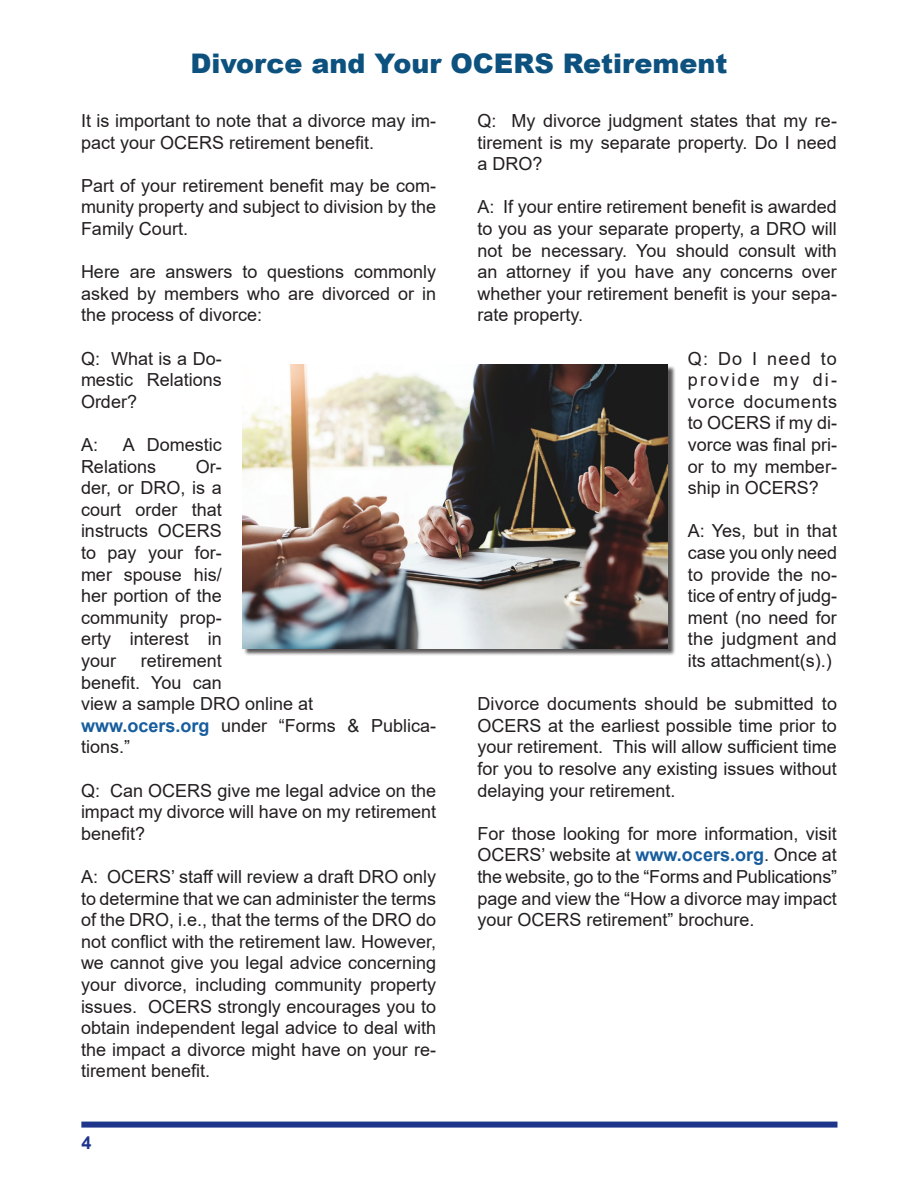
<style>
.page{position:relative;width:918px;height:1188px;background:#fff}
.page>*{position:absolute;margin:0;border:0;box-sizing:border-box;transform-origin:0 0}
.Heading1_18pt{font:900 27px "Arial";color:#0d527f}
.t1{font:18px/21.6px "Arial";color:#231f20;text-align:justify}
.t2{font:700 18px "Arial";color:#1e358b}
.s1{font-weight:700;color:#175d9e}
</style>
<div class="page">
<div style="left:81px;top:1122px;width:756px;height:6px;background:#1e358b"></div>
<div style="left:243px;top:366px;width:433px;height:291px;background:#231f20;opacity:.75"></div>
<img style="left:242px;top:364px;width:426px;height:284px">
<h1 class="Heading1_18pt" style="left:190px;top:43px;width:539px">Divorce and Your OCERS Retirement</h1>
<p class="t1" style="left:81px;top:110px;width:357px">It is important to note that a divorce may im&shy;pact your OCERS retirement benefit.</p>
<p class="t1" style="left:81px;top:175px;width:357px">Part of your retirement benefit may be com&shy;munity property and subject to division by the Family Court.</p>
<p class="t1" style="left:81px;top:261px;width:357px">Here are answers to questions commonly asked by members who are divorced or in the process of divorce:</p>
<p class="t1" style="left:81px;top:347px;width:142px">Q: What is a Do&shy;mestic Relations Order?</p>
<p class="t1" style="left:81px;top:434px;width:19px">A:</p>
<p class="t1" style="left:81px;top:434px;width:142px;text-indent:42px">A Domestic<br>Relations</p>
<p class="t1" style="left:81px;top:455px;width:142px;text-indent:115px">Or&shy;der, or DRO, is a court order that instructs OCERS to pay your for&shy;mer spouse his/ her portion of the community prop&shy;erty interest in your</p>
<p class="t1" style="left:81px;top:650px;width:234px;text-align:left;text-indent:60px">retirement<br>benefit. You can<br>view a sample DRO online at</p>
<p class="t1" style="left:81px;top:715px;width:357px"><span class="s1">www.ocers.org</span> under “Forms &amp; Publica&shy;tions.”</p>
<p class="t1" style="left:81px;top:779px;width:357px">Q: Can OCERS give me legal advice on the impact my divorce will have on my retirement benefit?</p>
<p class="t1" style="left:81px;top:866px;width:357px">A: OCERS’ staff will review a draft DRO only to determine that we can administer the terms of the DRO, i.e., that the terms of the DRO do not conflict with the retirement law. However, we cannot give you legal advice concerning your divorce, including community property issues. OCERS strongly encourages you to obtain independent legal advice to deal with the impact a divorce might have on your re&shy;tirement benefit.</p>
<p class="t2" style="left:81px;top:1130px;width:12px">4</p>
<p class="t1" style="left:477px;top:110px;width:361px">Q: My divorce judgment states that my re&shy;tirement is my separate property. Do I need a DRO?</p>
<p class="t1" style="left:477px;top:196px;width:361px">A: If your entire retirement benefit is awarded to you as your separate property, a DRO will not be necessary. You should consult with an attorney if you have any concerns over whether your retirement benefit is your sepa&shy;rate property.</p>
<p class="t1" style="left:688px;top:347px;width:151px">Q: Do I need to provide my di&shy;vorce documents to OCERS if my di&shy;vorce was final pri&shy;or to my member&shy;ship in OCERS?</p>
<p class="t1" style="left:688px;top:520px;width:151px">A: Yes, but in that case you only need to provide the no&shy;tice of entry of judg&shy;ment (no need for the judgment and its attachment(s).)</p>
<p class="t1" style="left:477px;top:693px;width:361px">Divorce documents should be submitted to OCERS at the earliest possible time prior to your retirement. This will allow sufficient time for you to resolve any existing issues without delaying your retirement.</p>
<p class="t1" style="left:477px;top:823px;width:361px">For those looking for more information, visit OCERS’ website at <span class="s1">www.ocers.org</span>. Once at the website, go to the “Forms and Publications” page and view the “How a divorce may impact your OCERS retirement” brochure.</p>
</div>
